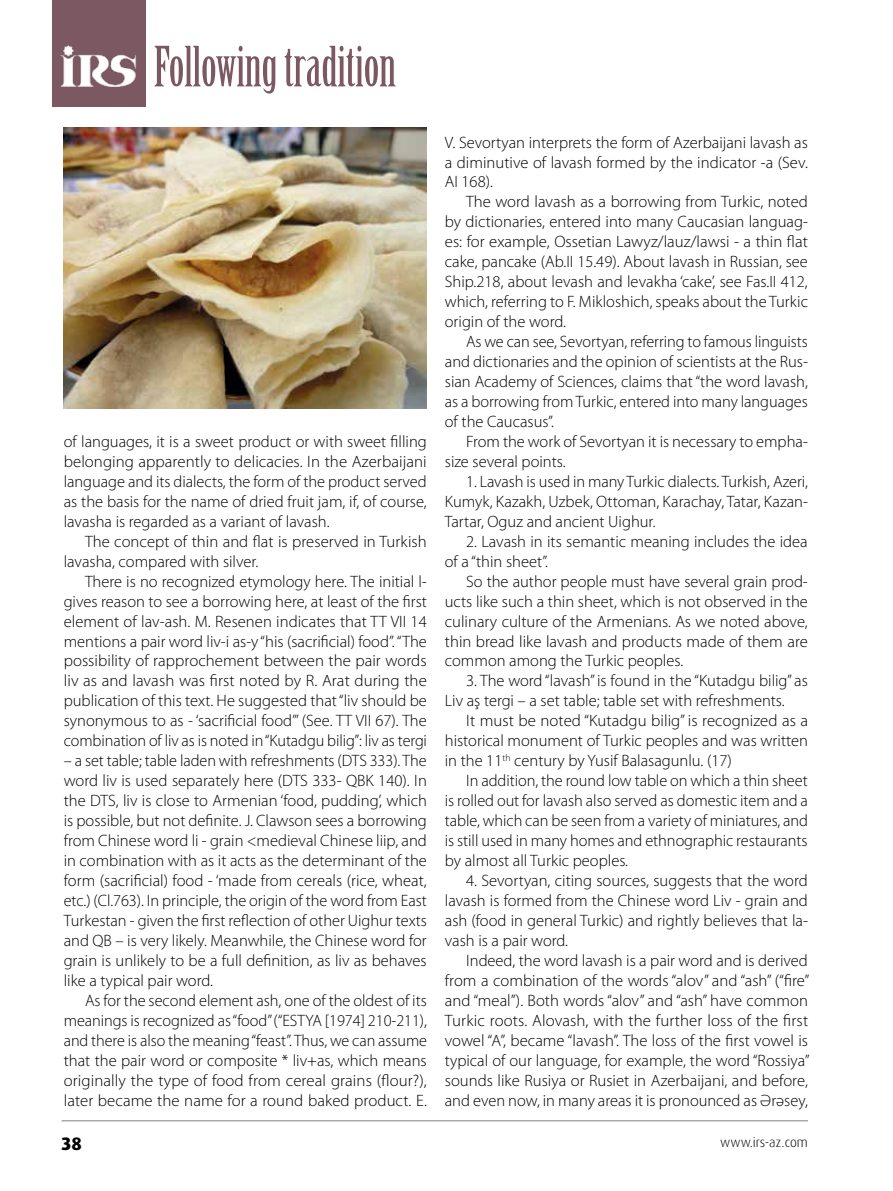
<style>
.page{position:relative;width:893px;height:1191px;background:#fff}
.page>*{position:absolute;margin:0;border:0;box-sizing:border-box;transform-origin:0 0}
.t1{font:54.15px "Birch Std";color:#7b5862}
.t2{font:800 18px "Dax Pro";color:#000}
.t3{font:300 16.5px/20px "Myriad Pro";color:#000;text-align:justify}
.t4{font:300 13.5px "Dax Pro";color:#000}
.s1{font-family:"Myriad Pro Light Az";font-weight:400}
</style>
<div class="page">
<hr style="left:62px;top:1120px;width:746px;height:1px;background:#808285">
<img style="left:64px;top:128px;width:363px;height:280px">
<div style="left:52px;top:0;width:94px;height:106px;background:#7b5862"></div>
<img style="left:60px;top:45px;width:77px;height:41px">
<h1 class="t1" style="left:154px;top:36px;width:244px">Following tradition</h1>
<p class="t3" style="left:64px;top:432px;width:365px">of languages, it is a sweet product or with sweet filling belonging apparently to delicacies. In the Azerbaijani language and its dialects, the form of the product served as the basis for the name of dried fruit jam, if, of course, lavasha is regarded as a variant of lavash.</p>
<p class="t3" style="left:64px;top:531px;width:364px;text-indent:21px">The concept of thin and flat is preserved in Turkish lavasha, compared with silver.</p>
<p class="t3" style="left:64px;top:571px;width:365px;text-indent:21px">There is no recognized etymology here. The initial l&shy;gives reason to see a borrowing here, at least of the first element of lav-ash. M. Resenen indicates that TT VII 14 mentions a pair word liv-i as-y “his (sacrificial) food”. “The possibility of rapprochement between the pair words liv as and lavash was first noted by R. Arat during the publication of this text. He suggested that “liv should be synonymous to as - ‘sacrificial food’” (See. TT VII 67). The combination of liv as is noted in “Kutadgu bilig”: liv as tergi</p>
<p class="t3" style="left:64px;top:751px;width:365px">– a set table; table laden with refreshments (DTS 333). The word liv is used separately here (DTS 333- QBK 140). In the DTS, liv is close to Armenian ‘food, pudding’, which is possible, but not definite. J. Clawson sees a borrowing from Chinese word li - grain &lt;medieval Chinese liip, and in combination with as it acts as the determinant of the form (sacrificial) food - ‘made from cereals (rice, wheat, etc.) (Cl.763). In principle, the origin of the word from East Turkestan - given the first reflection of other Uighur texts and QB – is very likely. Meanwhile, the Chinese word for grain is unlikely to be a full definition, as liv as behaves like a typical pair word.</p>
<p class="t3" style="left:64px;top:990px;width:365px;text-indent:21px">As for the second element ash, one of the oldest of its meanings is recognized as “food” (“ESTYA [1974] 210-211), and there is also the meaning “feast”. Thus, we can assume that the pair word or composite * liv+as, which means originally the type of food from cereal grains (flour?), later became the name for a round baked product. E.</p>
<p class="t3" style="left:445px;top:132px;width:365px">V. Sevortyan interprets the form of Azerbaijani lavash as a diminutive of lavash formed by the indicator -a (Sev.<br>AI 168).</p>
<p class="t3" style="left:445px;top:192px;width:365px;text-indent:21px">The word lavash as a borrowing from Turkic, noted by dictionaries, entered into many Caucasian languag&shy;es: for example, Ossetian Lawyz/lauz/lawsi - a thin flat cake, pancake (Ab.II 15.49). About lavash in Russian, see Ship.218, about levash and levakha ‘cake’, see Fas.II 412, which, referring to F. Mikloshich, speaks about the Turkic origin of the word.</p>
<p class="t3" style="left:445px;top:332px;width:365px;text-indent:21px">As we can see, Sevortyan, referring to famous linguists and dictionaries and the opinion of scientists at the Rus&shy;sian Academy of Sciences, claims that “the word lavash, as a borrowing from Turkic, entered into many languages of the Caucasus”.</p>
<p class="t3" style="left:445px;top:432px;width:365px;text-indent:21px">From the work of Sevortyan it is necessary to empha&shy;size several points.</p>
<p class="t3" style="left:445px;top:471px;width:365px;text-indent:21px">1. Lavash is used in many Turkic dialects. Turkish, Azeri, Kumyk, Kazakh, Uzbek, Ottoman, Karachay, Tatar, Kazan-Tartar, Oguz and ancient Uighur.</p>
<p class="t3" style="left:445px;top:531px;width:364px;text-indent:21px">2. Lavash in its semantic meaning includes the idea of a “thin sheet”.</p>
<p class="t3" style="left:445px;top:571px;width:365px;text-indent:21px">So the author people must have several grain prod&shy;ucts like such a thin sheet, which is not observed in the culinary culture of the Armenians. As we noted above, thin bread like lavash and products made of them are common among the Turkic peoples.</p>
<p class="t3" style="left:445px;top:671px;width:365px;text-indent:21px">3. The word “lavash” is found in the “Kutadgu bilig” as<br>Liv aş tergi – a set table; table set with refreshments.</p>
<p class="t3" style="left:445px;top:711px;width:365px;text-indent:21px">It must be noted “Kutadgu bilig” is recognized as a historical monument of Turkic peoples and was written in the 11<sup>th</sup> century by Yusif Balasagunlu. (17)</p>
<p class="t3" style="left:445px;top:771px;width:365px;text-indent:21px">In addition, the round low table on which a thin sheet is rolled out for lavash also served as domestic item and a table, which can be seen from a variety of miniatures, and is still used in many homes and ethnographic restaurants by almost all Turkic peoples.</p>
<p class="t3" style="left:445px;top:870px;width:365px;text-indent:21px">4. Sevortyan, citing sources, suggests that the word lavash is formed from the Chinese word Liv - grain and ash (food in general Turkic) and rightly believes that la&shy;vash is a pair word.</p>
<p class="t3" style="left:445px;top:950px;width:366px;text-indent:21px">Indeed, the word lavash is a pair word and is derived from a combination of the words “alov” and “ash” (“fire” and “meal”). Both words “alov” and “ash” have common Turkic roots. Alovash, with the further loss of the first vowel “A”, became “lavash”. The loss of the first vowel is typical of our language, for example, the word “Rossiya” sounds like Rusiya or Rusiet in Azerbaijani, and before, and even now, in many areas it is pronounced as <span class="s1">Я</span>r<span class="s1">я</span>sey,</p>
<p class="t2" style="left:62px;top:1131px;width:22px">38</p>
<p class="t4" style="left:720px;top:1133px;width:89px">www.irs-az.com</p>
</div>
